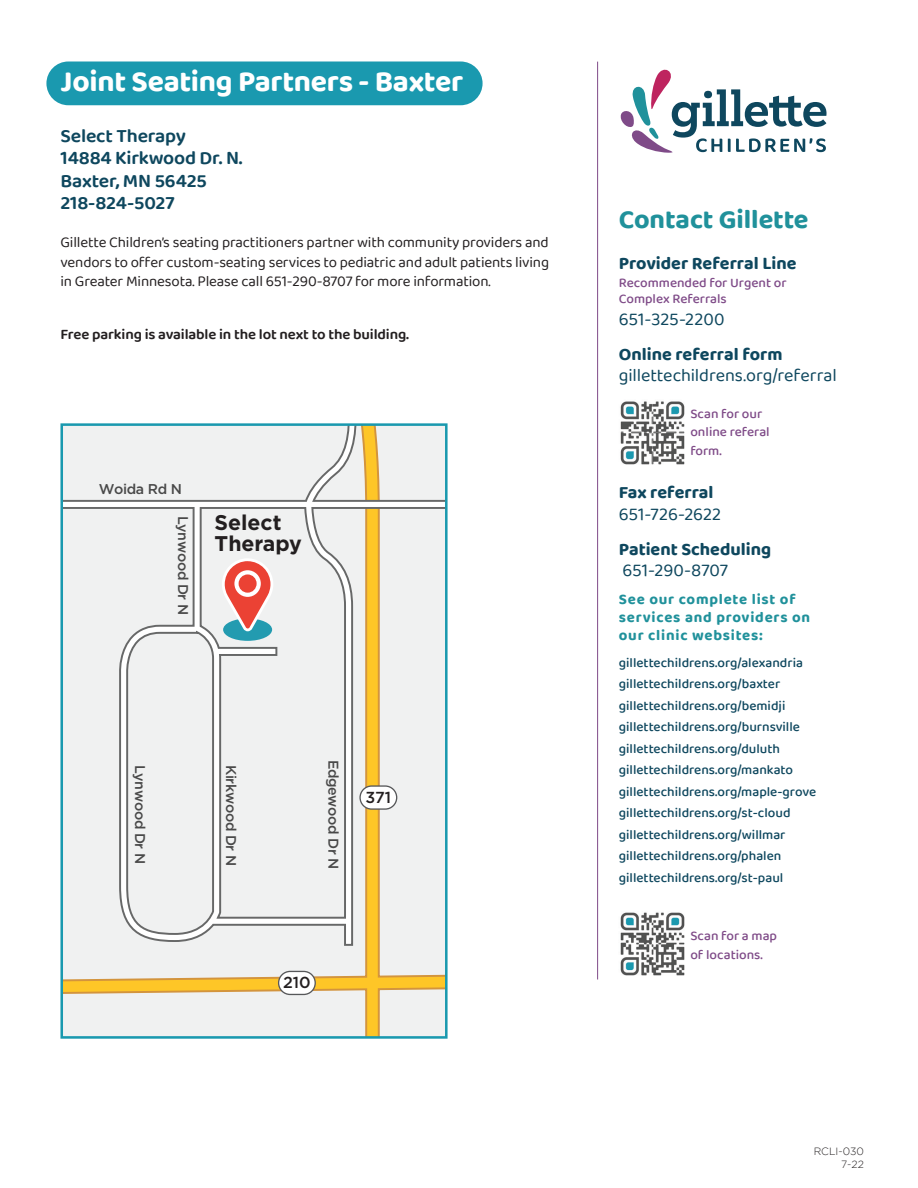
<style>
.page{position:relative;width:918px;height:1188px;background:#fff}
.page>*{position:absolute;margin:0;border:0;box-sizing:border-box;transform-origin:0 0}
.t1{font:700 30px "Baloo 2";letter-spacing:-.01em;color:#fff}
.t2{font:700 27px "Baloo 2";letter-spacing:-.005em;color:#20919b}
.t3{font:700 21.3px/21.3px "Gotham";color:#231f20}
.t4{font:600 19.5px/22.5px "Baloo 2";letter-spacing:-.01em;color:#0e475e}
.t5{font:700 18px "Baloo 2";color:#0e475e}
.t6{font:18px "Baloo 2";letter-spacing:-.005em;color:#0e475e}
.t7{font:500 15.9px "Gotham";letter-spacing:-.005em;color:#231f20}
.t8{font:15px/19.5px "Baloo 2";letter-spacing:-.01em;color:#231f20;text-align:justify}
.t9{font:700 15px/18px "Baloo 2";letter-spacing:.05em;color:#20919b}
.t10{font:600 15px "Baloo 2";letter-spacing:-.01em;color:#231f20}
.t11{font:500 14.1px "Gotham";letter-spacing:-.025em;color:#494949}
.t12{font:500 13.5px/21.5px "Baloo 2";color:#0e475e}
.t13{font:500 13.5px/18.6px "Baloo 2";color:#7f4b88}
.t14{font:300 10.5px/12.6px "Gotham";color:#231f20;text-align:right}
</style>
<div class="page">
<svg style="left:64px;top:947px;width:380px;height:88px;fill:#f0f1f1"></svg>
<div style="left:279px;top:971px;width:36px;height:23px;background:#fff;border-radius:12px"></div>
<div style="left:278px;top:971px;width:38px;height:24px;border:1px solid #57585a;border-radius:12px"></div>
<svg style="left:64px;top:427px;width:380px;height:520px"></svg>
<div style="left:223px;top:618px;width:49px;height:23px;background:#239bb0;border-radius:50%"></div>
<svg style="left:222px;top:558px;width:51px;height:73px"></svg>
<div style="left:60px;top:423px;width:388px;height:616px;border:3px solid #1a99af"></div>
<img style="left:620px;top:912px;width:65px;height:64px">
<div style="left:46px;top:62px;width:437px;height:43px;background:#1a99af;border-radius:22px"></div>
<img style="left:620px;top:401px;width:65px;height:64px">
<svg style="left:621px;top:70px;width:206px;height:83px"></svg>
<hr style="left:597px;top:62px;width:1px;height:918px;background:#7f4b88">
<h1 class="t1" style="left:60px;top:64px;width:404px">Joint Seating Partners - Baxter</h1>
<h3 class="t4" style="left:60px;top:125px;width:184px">Select Therapy<br>14884 Kirkwood Dr. N.<br>Baxter, MN 56425<br>218-824-5027</h3>
<p class="t8" style="left:60px;top:234px;width:490px">Gillette Children’s seating practitioners partner with community providers and vendors to offer custom-seating services to pediatric and adult patients living in Greater Minnesota. Please call 651-290-8707 for more information.</p>
<p class="t10" style="left:60px;top:323px;width:350px">Free parking is available in the lot next to the building.</p>
<p class="t11" style="left:99px;top:481px;width:85px">Woida Rd N</p>
<p class="t11" style="left:191px;top:516px;width:101px;rotate:90deg">Lynwood Dr N</p>
<h3 class="t3" style="left:215px;top:512px;width:89px">Select<br>Therapy</h3>
<p class="t11" style="left:148px;top:765px;width:101px;rotate:90deg">Lynwood Dr N</p>
<p class="t11" style="left:239px;top:765px;width:103px;rotate:90deg">Kirkwood Dr N</p>
<p class="t11" style="left:341px;top:760px;width:111px;rotate:90deg">Edgewood Dr N</p>
<p class="t7" style="left:366px;top:788px;width:27px">371</p>
<p class="t7" style="left:283px;top:973px;width:29px">210</p>
<h2 class="t2" style="left:619px;top:203px;width:191px">Contact Gillette</h2>
<h3 class="t5" style="left:619px;top:252px;width:179px">Provider Referral Line</h3>
<p class="t13" style="left:619px;top:276px;width:169px;line-height:15.9px">Recommended for Urgent or<br>Complex Referrals</p>
<h3 class="t6" style="left:619px;top:306px;width:107px">651-325-2200</h3>
<h3 class="t5" style="left:619px;top:343px;width:165px">Online referral form</h3>
<h3 class="t6" style="left:619px;top:363px;width:220px">gillettechildrens.org/referral</h3>
<p class="t13" style="left:690px;top:405px;width:81px">Scan for our online referal form.</p>
<h3 class="t5" style="left:619px;top:481px;width:96px">Fax referral</h3>
<h3 class="t6" style="left:619px;top:501px;width:104px">651-726-2622</h3>
<h3 class="t5" style="left:619px;top:538px;width:154px">Patient Scheduling</h3>
<h3 class="t6" style="left:622px;top:558px;width:107px">651-290-8707</h3>
<p class="t9" style="left:619px;top:590px;width:193px">See our complete list of services and providers on our clinic websites:</p>
<p class="t12" style="left:619px;top:652px;width:199px">gillettechildrens.org/alexandria gillettechildrens.org/baxter gillettechildrens.org/bemidji gillettechildrens.org/burnsville gillettechildrens.org/duluth gillettechildrens.org/mankato gillettechildrens.org/maple-grove gillettechildrens.org/st-cloud gillettechildrens.org/willmar gillettechildrens.org/phalen gillettechildrens.org/st-paul</p>
<p class="t13" style="left:690px;top:927px;width:88px">Scan for a map of locations.</p>
<p class="t14" style="left:814px;top:1145px;width:52px">RCLI-030<br>7-22</p>
</div>
